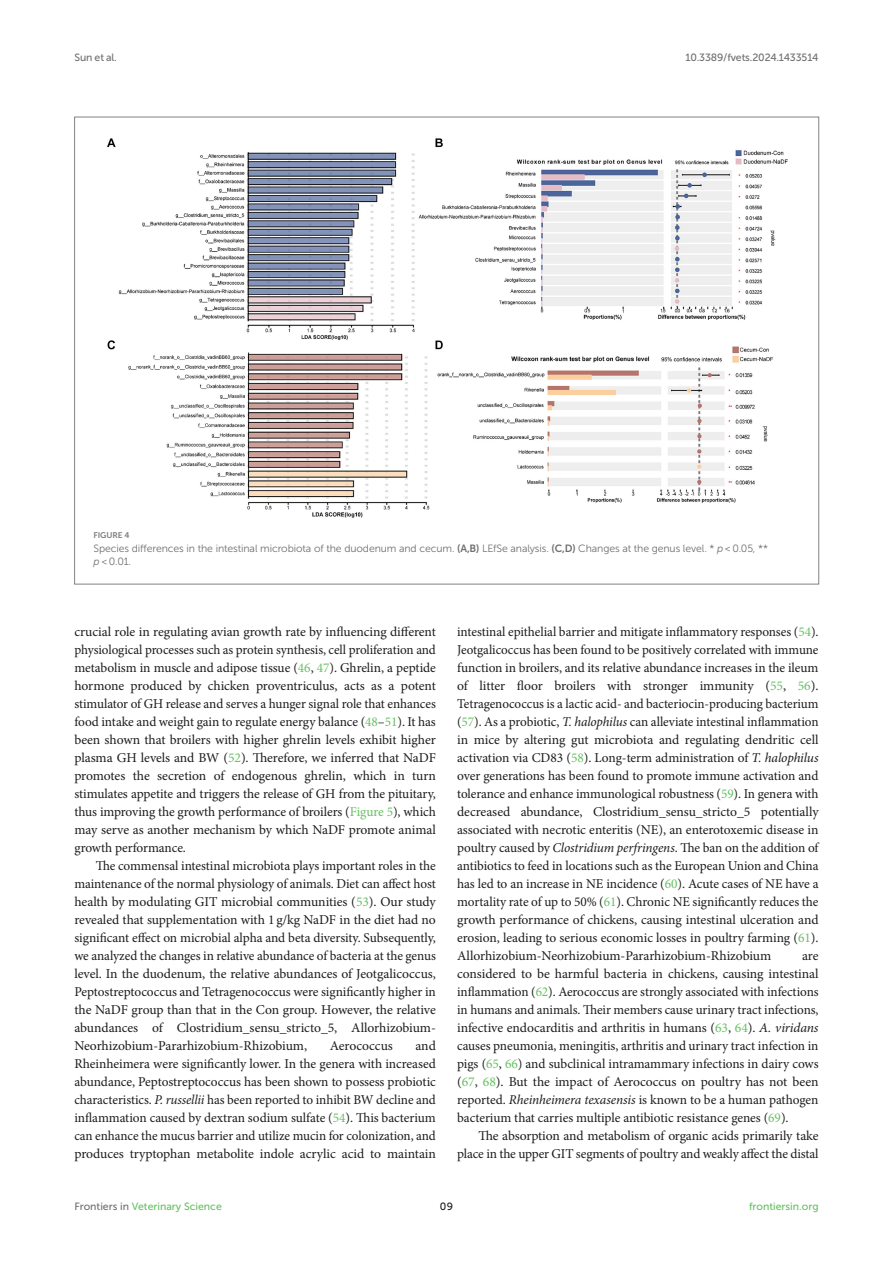
<style>
.page{position:relative;width:893px;height:1263px;background:#fff}
.page>*{position:absolute;margin:0;border:0;box-sizing:border-box;transform-origin:0 0}
.TEXT{font:13.5px/18px "Minion Pro";letter-spacing:-.01em;color:#1b1c1b;text-align:justify}
.FIG_LEG{font:10.5px/13.5px "Museo Sans 300";letter-spacing:-.01em;color:#706f70}
.t1{font:10.5px "Museo Sans 500";color:#65c161}
.t2{font:10.5px "Museo Sans 500";letter-spacing:-.015em;color:#706f70}
.t3{font:10.5px "Museo Sans 500";color:#1b1c1b}
.FIG_HD{font:8.25px "Museo Sans 700";letter-spacing:-.01em;color:#7e7f7f}
.s1{font-family:"Museo Sans 700"}
.s2{font-style:italic}
.s3{color:#65c161}
.s4{color:#706f70}
</style>
<div class="page">
<img style="left:107px;top:138px;width:681px;height:380px">
<p class="t2" style="left:74px;top:51px;width:44px">Sun et al.</p>
<p class="t2" style="left:685px;top:51px;width:135px">10.3389/fvets.2024.1433514</p>
<p class="FIG_HD" style="left:94px;top:531px;width:37px">FIGURE 4</p>
<p class="FIG_LEG" style="left:94px;top:541px;width:676px">Species differences in the intestinal microbiota of the duodenum and cecum. <span class="s1">(A,B)</span> LEfSe analysis. <span class="s1">(C,D)</span> Changes at the genus level. * <span class="s2">p</span> &lt; 0.05, ** <span class="s2">p</span> &lt; 0.01.</p>
<p class="TEXT" style="left:74px;top:623px;width:363px">crucial role in regulating avian growth rate by influencing different physiological processes such as protein synthesis, cell proliferation and metabolism in muscle and adipose tissue (<span class="s3">46</span>, <span class="s3">47</span>). Ghrelin, a peptide hormone produced by chicken proventriculus, acts as a potent stimulator of GH release and serves a hunger signal role that enhances food intake and weight gain to regulate energy balance (<span class="s3">48</span>–<span class="s3">51</span>). It has been shown that broilers with higher ghrelin levels exhibit higher plasma GH levels and BW (<span class="s3">52</span>). Therefore, we inferred that NaDF promotes the secretion of endogenous ghrelin, which in turn stimulates appetite and triggers the release of GH from the pituitary, thus improving the growth performance of broilers (<span class="s3">Figure 5</span>), which may serve as another mechanism by which NaDF promote animal growth performance.</p>
<p class="TEXT" style="left:74px;top:857px;width:363px;text-indent:21px">The commensal intestinal microbiota plays important roles in the maintenance of the normal physiology of animals. Diet can affect host health by modulating GIT microbial communities (<span class="s3">53</span>). Our study revealed that supplementation with 1g/kg NaDF in the diet had no significant effect on microbial alpha and beta diversity. Subsequently, we analyzed the changes in relative abundance of bacteria at the genus level. In the duodenum, the relative abundances of Jeotgalicoccus, Peptostreptococcus and Tetragenococcus were significantly higher in the NaDF group than that in the Con group. However, the relative abundances of Clostridium_sensu_stricto_5, Allorhizobium-Neorhizobium-Pararhizobium-Rhizobium,</p>
<p class="TEXT" style="left:74px;top:1037px;width:363px;text-indent:341px">and Rheinheimera were significantly lower. In the genera with increased abundance, Peptostreptococcus has been shown to possess probiotic characteristics. <span class="s2">P. russellii</span> has been reported to inhibit BW decline and inflammation caused by dextran sodium sulfate (<span class="s3">54</span>). This bacterium can enhance the mucus barrier and utilize mucin for colonization, and produces tryptophan metabolite indole acrylic acid to maintain</p>
<p class="TEXT" style="left:330px;top:1037px;width:64px">Aerococcus</p>
<p class="TEXT" style="left:457px;top:623px;width:363px">intestinal epithelial barrier and mitigate inflammatory responses (<span class="s3">54</span>).<br>Jeotgalicoccus has been found to be positively correlated with immune function in broilers, and its relative abundance increases in the ileum of litter floor broilers with stronger immunity (<span class="s3">55</span>, <span class="s3">56</span>).<br>Tetragenococcus is a lactic acid- and bacteriocin-producing bacterium (<span class="s3">57</span>). As a probiotic, <span class="s2">T. halophilus</span> can alleviate intestinal inflammation in mice by altering gut microbiota and regulating dendritic cell activation via CD83 (<span class="s3">58</span>). Long-term administration of <span class="s2">T. halophilus </span>over generations has been found to promote immune activation and tolerance and enhance immunological robustness (<span class="s3">59</span>). In genera with decreased abundance, Clostridium_sensu_stricto_5 potentially associated with necrotic enteritis (NE), an enterotoxemic disease in poultry caused by <span class="s2">Clostridium perfringens</span>. The ban on the addition of antibiotics to feed in locations such as the European Union and China has led to an increase in NE incidence (<span class="s3">60</span>). Acute cases of NE have a mortality rate of up to 50% (<span class="s3">61</span>). Chronic NE significantly reduces the growth performance of chickens, causing intestinal ulceration and erosion, leading to serious economic losses in poultry farming (<span class="s3">61</span>).<br>Allorhizobium-Neorhizobium-Pararhizobium-Rhizobium</p>
<p class="TEXT" style="left:457px;top:947px;width:363px;text-indent:345px">are considered to be harmful bacteria in chickens, causing intestinal inflammation (<span class="s3">62</span>). Aerococcus are strongly associated with infections in humans and animals. Their members cause urinary tract infections, infective endocarditis and arthritis in humans (<span class="s3">63</span>, <span class="s3">64</span>). <span class="s2">A. viridans </span>causes pneumonia, meningitis, arthritis and urinary tract infection in pigs (<span class="s3">65</span>, <span class="s3">66</span>) and subclinical intramammary infections in dairy cows (<span class="s3">67</span>, <span class="s3">68</span>). But the impact of Aerococcus on poultry has not been reported. <span class="s2">Rheinheimera texasensis</span> is known to be a human pathogen bacterium that carries multiple antibiotic resistance genes (<span class="s3">69</span>).</p>
<p class="TEXT" style="left:457px;top:1127px;width:363px;text-align:right">The absorption and metabolism of organic acids primarily take place in the upper GIT segments of poultry and weakly affect the distal</p>
<p class="t1" style="left:74px;top:1200px;width:149px"><span class="s4">Frontiers in</span> Veterinary Science</p>
<p class="t3" style="left:440px;top:1200px;width:15px">09</p>
<p class="t1" style="left:749px;top:1200px;width:71px">frontiersin.org</p>
</div>
